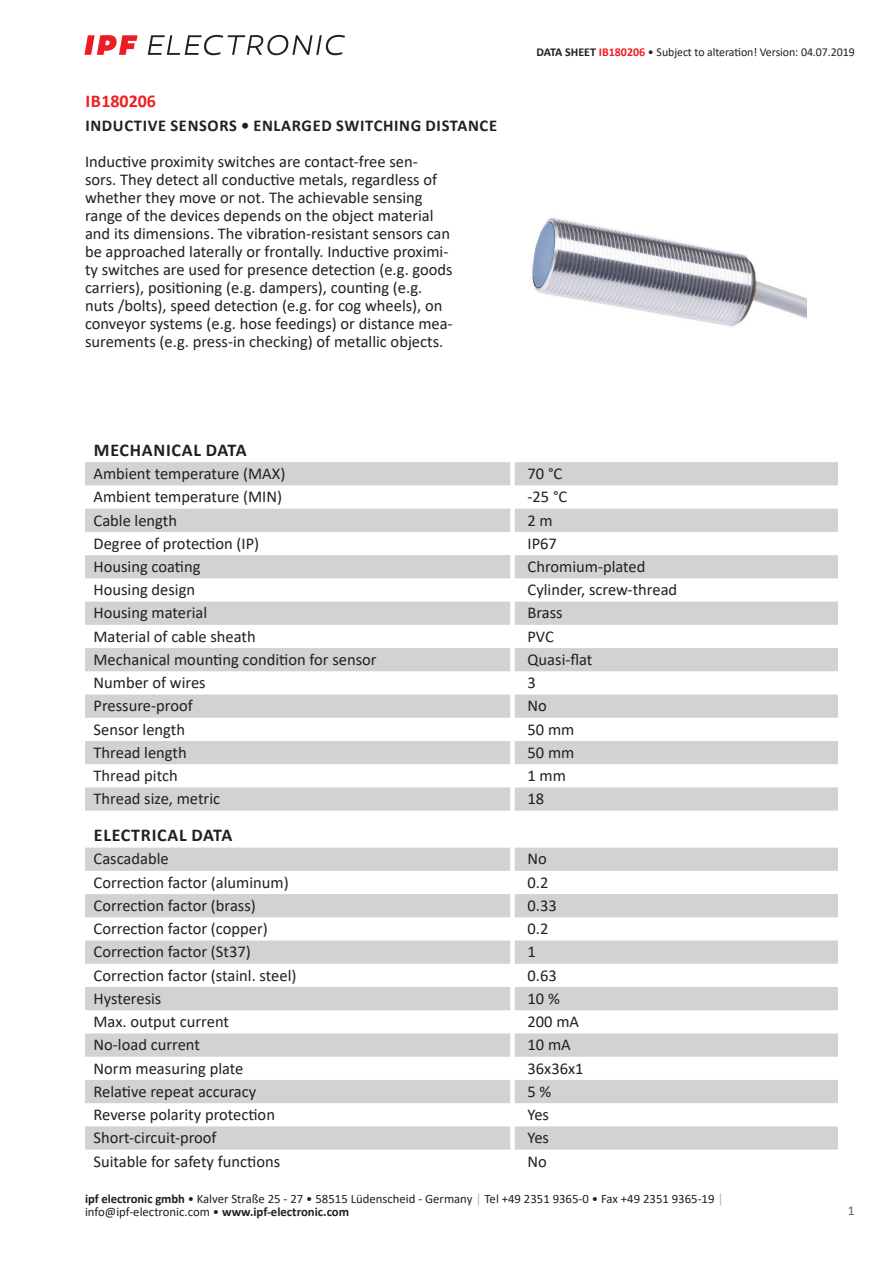
<style>
.page{position:relative;width:893px;height:1263px;background:#fff}
.page>*{position:absolute;margin:0;border:0;box-sizing:border-box;transform-origin:0 0}
.t1{font:700 18px "Calibri";letter-spacing:.04em;color:#231f20}
.t2{font:700 18px "Calibri";color:#ee1d23}
.t3{font:16.5px/18px "Calibri";color:#231f20}
.t4{font:700 16.5px "Calibri";letter-spacing:.04em;color:#231f20}
.t5{font:13.5px "Calibri";color:#636366}
.t6{font:12.75px/12.6px "Calibri";color:#231f20}
.t7{font:12px "Calibri";letter-spacing:-.005em;color:#231f20}
.s1{font-weight:700}
.s2{font-weight:700;color:#ee1d23}
.s3{color:#a8a9ad}
</style>
<div class="page">
<svg style="left:148px;top:35px;width:197px;height:20px"></svg>
<svg style="left:84px;top:35px;width:54px;height:20px"></svg>
<svg style="left:85px;top:462px;width:753px;height:349px;fill:#d1d2d4"></svg>
<svg style="left:85px;top:848px;width:753px;height:301px;fill:#d1d2d4"></svg>
<img style="left:532px;top:218px;width:274px;height:109px">
<p class="t2" style="left:85px;top:88px;width:72px">IB180206</p>
<p class="t4" style="left:85px;top:114px;width:413px">INDUCTIVE SENSORS • ENLARGED SWITCHING DISTANCE</p>
<p class="t3" style="left:85px;top:152px;width:369px">Inductive proximity switches are contact-free sen&shy;sors. They detect all conductive metals, regardless of whether they move or not. The achievable sensing range of the devices depends on the object material and its dimensions. The vibration-resistant sensors can be approached laterally or frontally. Inductive proximi&shy;ty switches are used for presence detection (e.g. goods carriers), positioning (e.g. dampers), counting (e.g. nuts /bolts), speed detection (e.g. for cog wheels), on conveyor systems (e.g. hose feedings) or distance mea&shy;surements (e.g. press-in checking) of metallic objects.</p>
<p class="t7" style="left:537px;top:44px;width:320px"><span class="s1">DATA SHEET</span> <span class="s2">IB180206</span> • Subject to alteration! Version: 04.07.2019</p>
<p class="t1" style="left:94px;top:437px;width:154px">MECHANICAL DATA</p>
<p class="t3" style="left:94px;top:464px;width:193px">Ambient temperature (MAX)</p>
<p class="t3" style="left:527px;top:464px;width:36px">70 °C</p>
<p class="t3" style="left:94px;top:487px;width:190px">Ambient temperature (MIN)</p>
<p class="t3" style="left:527px;top:487px;width:41px">-25 °C</p>
<p class="t3" style="left:94px;top:511px;width:85px">Cable length</p>
<p class="t3" style="left:527px;top:511px;width:27px">2m</p>
<p class="t3" style="left:94px;top:534px;width:167px">Degree of protection (IP)</p>
<p class="t3" style="left:527px;top:534px;width:31px">IP67</p>
<p class="t3" style="left:94px;top:557px;width:108px">Housing coating</p>
<p class="t3" style="left:527px;top:557px;width:119px">Chromium-plated</p>
<p class="t3" style="left:94px;top:580px;width:103px">Housing design</p>
<p class="t3" style="left:527px;top:580px;width:151px">Cylinder, screw-thread</p>
<p class="t3" style="left:94px;top:603px;width:115px">Housing material</p>
<p class="t3" style="left:527px;top:603px;width:37px">Brass</p>
<p class="t3" style="left:94px;top:627px;width:164px">Material of cable sheath</p>
<p class="t3" style="left:527px;top:627px;width:28px">PVC</p>
<p class="t3" style="left:94px;top:650px;width:285px">Mechanical mounting condition for sensor</p>
<p class="t3" style="left:527px;top:650px;width:66px">Quasi-flat</p>
<p class="t3" style="left:94px;top:673px;width:114px">Number of wires</p>
<p class="t3" style="left:527px;top:673px;width:10px">3</p>
<p class="t3" style="left:94px;top:696px;width:101px">Pressure-proof</p>
<p class="t3" style="left:527px;top:696px;width:21px">No</p>
<p class="t3" style="left:94px;top:720px;width:93px">Sensor length</p>
<p class="t3" style="left:527px;top:720px;width:48px">50 mm</p>
<p class="t3" style="left:94px;top:743px;width:95px">Thread length</p>
<p class="t3" style="left:527px;top:743px;width:48px">50 mm</p>
<p class="t3" style="left:94px;top:766px;width:86px">Thread pitch</p>
<p class="t3" style="left:527px;top:766px;width:40px">1 mm</p>
<p class="t3" style="left:94px;top:789px;width:128px">Thread size, metric</p>
<p class="t3" style="left:527px;top:789px;width:18px">18</p>
<p class="t1" style="left:94px;top:822px;width:140px">ELECTRICAL DATA</p>
<p class="t3" style="left:94px;top:849px;width:77px">Cascadable</p>
<p class="t3" style="left:527px;top:849px;width:21px">No</p>
<p class="t3" style="left:94px;top:873px;width:197px">Correction factor (aluminum)</p>
<p class="t3" style="left:527px;top:873px;width:22px">0.2</p>
<p class="t3" style="left:94px;top:896px;width:164px">Correction factor (brass)</p>
<p class="t3" style="left:527px;top:896px;width:31px">0.33</p>
<p class="t3" style="left:94px;top:919px;width:176px">Correction factor (copper)</p>
<p class="t3" style="left:527px;top:919px;width:22px">0.2</p>
<p class="t3" style="left:94px;top:942px;width:159px">Correction factor (St37)</p>
<p class="t3" style="left:527px;top:942px;width:10px">1</p>
<p class="t3" style="left:94px;top:966px;width:204px">Correction factor (stainl. steel)</p>
<p class="t3" style="left:527px;top:966px;width:31px">0.63</p>
<p class="t3" style="left:94px;top:989px;width:69px">Hysteresis</p>
<p class="t3" style="left:527px;top:989px;width:34px">10 %</p>
<p class="t3" style="left:94px;top:1012px;width:137px">Max. output current</p>
<p class="t3" style="left:527px;top:1012px;width:53px">200 mA</p>
<p class="t3" style="left:94px;top:1035px;width:108px">No-load current</p>
<p class="t3" style="left:527px;top:1035px;width:45px">10 mA</p>
<p class="t3" style="left:94px;top:1059px;width:151px">Norm measuring plate</p>
<p class="t3" style="left:527px;top:1059px;width:58px">36x36x1</p>
<p class="t3" style="left:94px;top:1082px;width:164px">Relative repeat accuracy</p>
<p class="t3" style="left:527px;top:1082px;width:25px">5%</p>
<p class="t3" style="left:94px;top:1105px;width:183px">Reverse polarity protection</p>
<p class="t3" style="left:527px;top:1105px;width:23px">Yes</p>
<p class="t3" style="left:94px;top:1128px;width:125px">Short-circuit-proof</p>
<p class="t3" style="left:527px;top:1128px;width:23px">Yes</p>
<p class="t3" style="left:94px;top:1151px;width:188px">Suitable for safety functions</p>
<p class="t3" style="left:527px;top:1151px;width:21px">No</p>
<p class="t6" style="left:85px;top:1192px;width:640px"><span class="s1">ipf electronic gmbh</span> • Kalver Straße 25 - 27 • 58515 Lüdenscheid - Germany <span class="s3">│</span> Tel +49 2351 9365-0 • Fax +49 2351 9365-19 <span class="s3">│ </span>info@ipf-electronic.com • <span class="s1">www.ipf-electronic.com</span></p>
<p class="t5" style="left:848px;top:1201px;width:8px">1</p>
</div>
